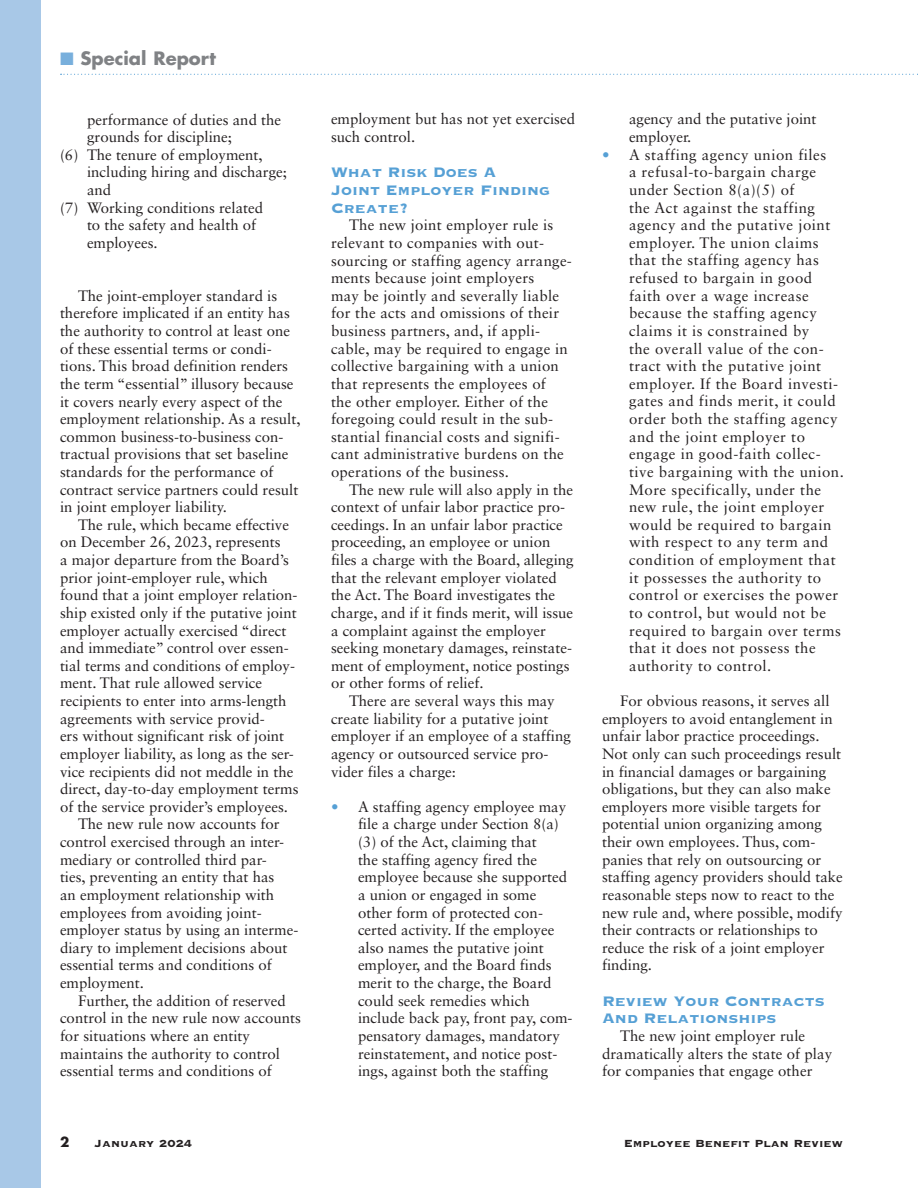
<style>
.page{position:relative;width:918px;height:1188px;background:#fff}
.page>*{position:absolute;margin:0;border:0;box-sizing:border-box;transform-origin:0 0}
.t1{font:18px/17.5px "Copperplate Gothic Std 33 BC";color:#56a0d5}
.t2{font:700 18px "Futura Std";color:#808285}
.t3{font:15px/17.5px "Sabon LT Std";color:#231f20}
.t4{font:15px/17.5px "Sabon LT Std";letter-spacing:.035em;color:#231f20}
.t5{font:13.5px "Copperplate Gothic Std 33 BC";color:#231f20}
.t6{font:700 13.5px "Futura Std";color:#231f20}
.s1{color:#78afdc}
.s2{color:#56a0d5}
</style>
<div class="page">
<svg style="left:61px;top:74px;width:857px;height:1px"></svg>
<div style="left:0;top:0;width:41px;height:1188px;background:#a8c8e7"></div>
<p class="t2" style="left:60px;top:46px;width:157px"><span class="s1">■</span> Special Report</p>
<p class="t3" style="left:87px;top:110px;width:196px">performance of duties and the</p>
<p class="t3" style="left:87px;top:128px;width:147px">grounds for discipline;</p>
<p class="t3" style="left:60px;top:146px;width:204px">(6) The tenure of employment,</p>
<p class="t3" style="left:87px;top:163px;width:202px">including hiring and discharge;</p>
<p class="t3" style="left:87px;top:181px;width:26px">and</p>
<p class="t3" style="left:60px;top:198px;width:205px">(7) Working conditions related</p>
<p class="t3" style="left:87px;top:216px;width:171px">to the safety and health of</p>
<p class="t3" style="left:87px;top:234px;width:72px">employees.</p>
<p class="t3" style="left:60px;top:287px;width:242px;text-indent:18px">The joint-employer standard is therefore implicated if an entity has the authority to control at least one of these essential terms or condi&shy;tions. This broad definition renders the term “essential” illusory because it covers nearly every aspect of the employment relationship. As a result, common business-to-business con&shy;tractual provisions that set baseline standards for the performance of contract service partners could result in joint employer liability.</p>
<p class="t3" style="left:78px;top:516px;width:213px">The rule, which became effective</p>
<p class="t3" style="left:60px;top:533px;width:222px">on December 26, 2023, represents</p>
<p class="t3" style="left:60px;top:551px;width:230px">a major departure from the Board’s</p>
<p class="t3" style="left:60px;top:569px;width:209px">prior joint-employer rule, which</p>
<p class="t3" style="left:60px;top:586px;width:239px">found that a joint employer relation-</p>
<p class="t3" style="left:60px;top:604px;width:238px">ship existed only if the putative joint</p>
<p class="t3" style="left:60px;top:621px;width:228px">employer actually exercised “direct</p>
<p class="t3" style="left:60px;top:639px;width:230px">and immediate” control over essen-</p>
<p class="t3" style="left:60px;top:657px;width:237px">tial terms and conditions of employ-</p>
<p class="t3" style="left:60px;top:674px;width:204px">ment. That rule allowed service</p>
<p class="t3" style="left:60px;top:692px;width:228px">recipients to enter into arms-length</p>
<p class="t3" style="left:60px;top:710px;width:206px">agreements with service provid-</p>
<p class="t3" style="left:60px;top:727px;width:226px">ers without significant risk of joint</p>
<p class="t3" style="left:60px;top:745px;width:235px">employer liability, as long as the ser-</p>
<p class="t3" style="left:60px;top:762px;width:235px">vice recipients did not meddle in the</p>
<p class="t3" style="left:60px;top:780px;width:240px">direct, day-to-day employment terms</p>
<p class="t3" style="left:60px;top:798px;width:230px">of the service provider’s employees.</p>
<p class="t3" style="left:78px;top:815px;width:203px">The new rule now accounts for</p>
<p class="t3" style="left:60px;top:833px;width:226px">control exercised through an inter-</p>
<p class="t3" style="left:60px;top:851px;width:208px">mediary or controlled third par-</p>
<p class="t3" style="left:60px;top:868px;width:216px">ties, preventing an entity that has</p>
<p class="t3" style="left:60px;top:886px;width:216px">an employment relationship with</p>
<p class="t3" style="left:60px;top:903px;width:203px">employees from avoiding joint-</p>
<p class="t3" style="left:60px;top:921px;width:240px">employer status by using an interme-</p>
<p class="t3" style="left:60px;top:939px;width:229px">diary to implement decisions about</p>
<p class="t3" style="left:60px;top:956px;width:213px">essential terms and conditions of</p>
<p class="t3" style="left:60px;top:974px;width:86px">employment.</p>
<p class="t3" style="left:78px;top:992px;width:209px">Further, the addition of reserved</p>
<p class="t3" style="left:60px;top:1009px;width:242px">control in the new rule now accounts</p>
<p class="t3" style="left:60px;top:1027px;width:192px">for situations where an entity</p>
<p class="t3" style="left:60px;top:1044px;width:222px">maintains the authority to control</p>
<p class="t3" style="left:60px;top:1062px;width:213px">essential terms and conditions of</p>
<p class="t3" style="left:331px;top:110px;width:246px">employment but has not yet exercised such control.</p>
<p class="t1" style="left:331px;top:164px;width:221px">What Risk Does A<br>Joint Employer Finding<br>Create?</p>
<p class="t3" style="left:331px;top:216px;width:242px;text-indent:18px">The new joint employer rule is relevant to companies with out&shy;sourcing or staffing agency arrange&shy;ments because joint employers<br>may be jointly and severally liable for the acts and omissions of their business partners, and, if appli&shy;cable, may be required to engage in collective bargaining with a union that represents the employees of<br>the other employer. Either of the foregoing could result in the sub&shy;stantial financial costs and signifi&shy;cant administrative burdens on the operations of the business.</p>
<p class="t3" style="left:331px;top:480px;width:244px;text-indent:18px">The new rule will also apply in the context of unfair labor practice pro&shy;ceedings. In an unfair labor practice proceeding, an employee or union files a charge with the Board, alleging that the relevant employer violated the Act. The Board investigates the charge, and if it finds merit, will issue a complaint against the employer seeking monetary damages, reinstate&shy;ment of employment, notice postings or other forms of relief.</p>
<p class="t3" style="left:331px;top:692px;width:241px;text-indent:18px">There are several ways this may create liability for a putative joint employer if an employee of a staffing agency or outsourced service pro&shy;vider files a charge:</p>
<p class="t3" style="left:358px;top:798px;width:216px;text-indent:-27px"><span class="s2">•</span> A staffing agency employee may file a charge under Section 8(a) (3) of the Act, claiming that<br>the staffing agency fired the employee because she supported a union or engaged in some other form of protected con&shy;certed activity. If the employee also names the putative joint employer, and the Board finds merit to the charge, the Board could seek remedies which include back pay, front pay, com&shy;pensatory damages, mandatory reinstatement, and notice post&shy;ings, against both the staffing</p>
<p class="t3" style="left:629px;top:110px;width:189px">agency and the putative joint employer.</p>
<p class="t4" style="left:629px;top:146px;width:216px;text-indent:-27px"><span class="s2">•</span> A staffing agency union files<br>a refusal-to-bargain charge under Section 8(a)(5) of<br>the Act against the staffing agency and the putative joint employer. The union claims that the staffing agency has refused to bargain in good faith over a wage increase because the staffing agency claims it is constrained by<br>the overall value of the con&shy;tract with the putative joint employer. If the Board investi&shy;gates and finds merit, it could order both the staffing agency and the joint employer to engage in good-faith collec&shy;tive bargaining with the union.<br>More specifically, under the new rule, the joint employer would be required to bargain with respect to any term and condition of employment that it possesses the authority to control or exercises the power to control, but would not be required to bargain over terms that it does not possess the authority to control.</p>
<p class="t3" style="left:602px;top:692px;width:242px;text-indent:18px">For obvious reasons, it serves all employers to avoid entanglement in unfair labor practice proceedings.<br>Not only can such proceedings result in financial damages or bargaining obligations, but they can also make employers more visible targets for potential union organizing among their own employees. Thus, com&shy;panies that rely on outsourcing or staffing agency providers should take reasonable steps now to react to the new rule and, where possible, modify their contracts or relationships to reduce the risk of a joint employer finding.</p>
<p class="t1" style="left:602px;top:992px;width:225px">Review Your Contracts<br>And Relationships</p>
<p class="t3" style="left:602px;top:1027px;width:232px;text-indent:18px">The new joint employer rule dramatically alters the state of play for companies that engage other</p>
<p class="t6" style="left:60px;top:1133px;width:11px">2</p>
<p class="t5" style="left:94px;top:1136px;width:99px">January 2024</p>
<p class="t5" style="left:624px;top:1136px;width:221px">Employee Benefit Plan Review</p>
</div>
